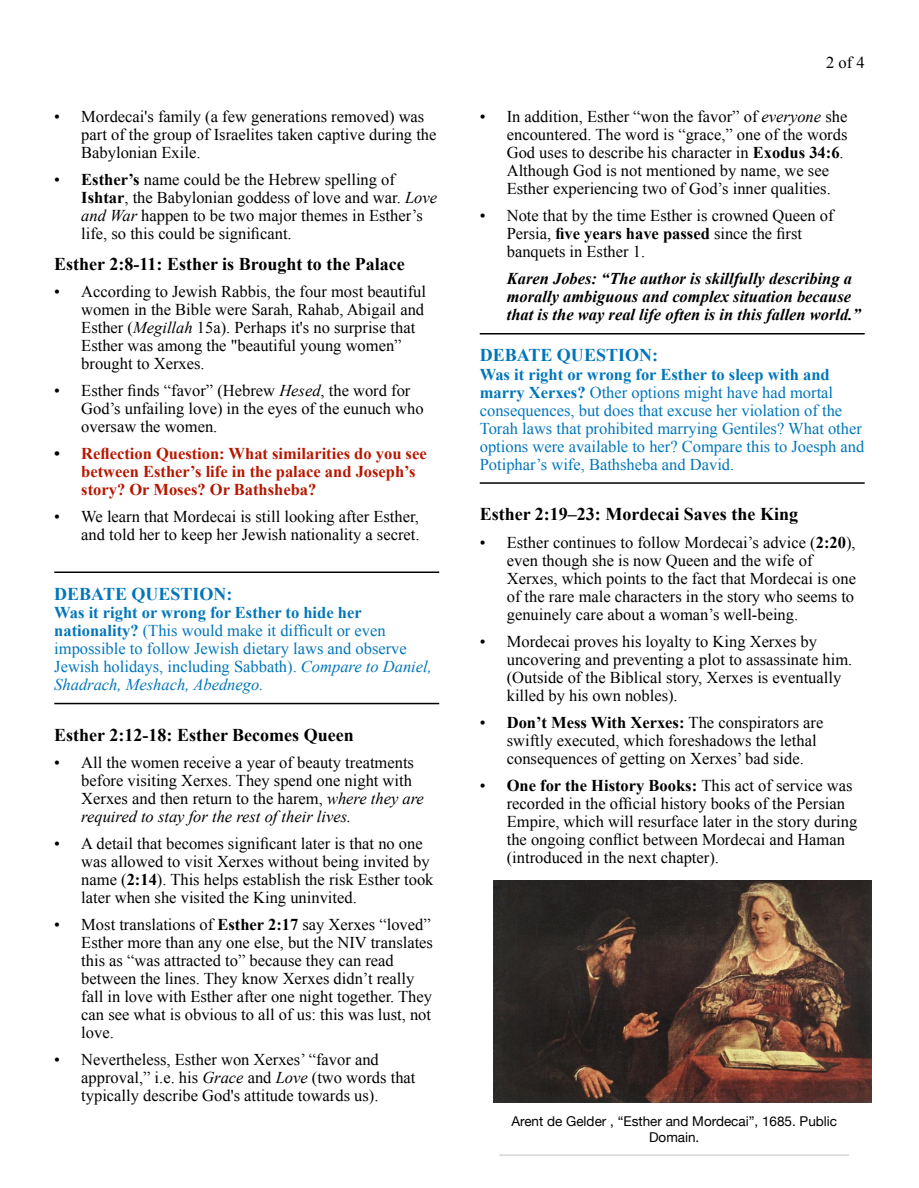
<style>
.page{position:relative;width:919px;height:1188px;background:#fff}
.page>*{position:absolute;margin:0;border:0;box-sizing:border-box;transform-origin:0 0}
.t1{font:700 18px "Times New Roman";color:#000}
.t2{font:700 18px "Times New Roman";color:#0076ba}
.t3{font:16.5px/18px "Times New Roman";color:#000}
.t4{font:16.5px/18px "Times New Roman";color:#0076ba}
.t5{font:italic 700 16.5px/18px "Times New Roman";color:#000}
.t6{font:700 16.5px/18px "Times New Roman";color:#b51700}
.t7{font:13.5px/16.5px "Helvetica Neue";color:#000;text-align:center}
.s1{font-weight:700}
.s2{font-style:italic}
.s3{color:#000}
</style>
<div class="page">
<hr style="left:499px;top:1154px;width:350px;height:1px;background:#d5d5d5">
<hr style="left:54px;top:572px;width:385px;height:1px;background:#000">
<hr style="left:54px;top:703px;width:385px;height:1px;background:#000">
<hr style="left:480px;top:333px;width:384px;height:1px;background:#000">
<hr style="left:480px;top:482px;width:384px;height:2px;background:#000">
<img style="left:493px;top:881px;width:378px;height:221px">
<p class="t3" style="left:81px;top:109px;width:357px;text-indent:-27px">• Mordecai's family (a few generations removed) was part of the group of Israelites taken captive during the<br>Babylonian Exile.</p>
<p class="t3" style="left:81px;top:172px;width:357px;text-indent:-27px">• <span class="s1">Esther’s</span> name could be the Hebrew spelling of <span class="s1">Ishtar</span>, the Babylonian goddess of love and war. <span class="s2">Love and War</span> happen to be two major themes in Esther’s life, so this could be significant.</p>
<p class="t1" style="left:54px;top:258px;width:352px">Esther 2:8-11: Esther is Brought to the Palace</p>
<p class="t3" style="left:81px;top:284px;width:346px;text-indent:-27px">• According to Jewish Rabbis, the four most beautiful women in the Bible were Sarah, Rahab, Abigail and Esther (<span class="s2">Megillah</span> 15a). Perhaps it's no surprise that Esther was among the "beautiful young women” brought to Xerxes.</p>
<p class="t3" style="left:81px;top:383px;width:344px;text-indent:-27px">• Esther finds “favor” (Hebrew <span class="s2">Hesed</span>, the word for<br>God’s unfailing love) in the eyes of the eunuch who oversaw the women.</p>
<p class="t6" style="left:81px;top:446px;width:347px;text-indent:-27px"><span class="s3">•</span> Reflection Question: What similarities do you see between Esther’s life in the palace and Joseph’s story? Or Moses? Or Bathsheba?</p>
<p class="t3" style="left:54px;top:509px;width:367px;text-align:right">• We learn that Mordecai is still looking after Esther, and told her to keep her Jewish nationality a secret.</p>
<p class="t2" style="left:54px;top:588px;width:180px">DEBATE QUESTION:</p>
<p class="t4" style="left:54px;top:605px;width:379px"><span class="s1">Was it right or wrong for Esther to hide her nationality?</span> (This would make it difficult or even impossible to follow Jewish dietary laws and observe Jewish holidays, including Sabbath). <span class="s2">Compare to Daniel, Shadrach, Meshach, Abednego.</span></p>
<p class="t1" style="left:54px;top:729px;width:301px">Esther 2:12-18: Esther Becomes Queen</p>
<p class="t3" style="left:81px;top:755px;width:344px;text-indent:-27px">• All the women receive a year of beauty treatments before visiting Xerxes. They spend one night with Xerxes and then return to the harem, <span class="s2">where they are required to stay for the rest of their lives.</span></p>
<p class="t3" style="left:81px;top:836px;width:354px;text-indent:-27px">• A detail that becomes significant later is that no one was allowed to visit Xerxes without being invited by name (<span class="s1">2:14</span>). This helps establish the risk Esther took later when she visited the King uninvited.</p>
<p class="t3" style="left:81px;top:917px;width:353px;text-indent:-27px">• Most translations of <span class="s1">Esther 2:17</span> say Xerxes “loved” Esther more than any one else, but the NIV translates this as “was attracted to” because they can read between the lines. They know Xerxes didn’t really fall in love with Esther after one night together. They can see what is obvious to all of us: this was lust, not love.</p>
<p class="t3" style="left:81px;top:1052px;width:336px;text-indent:-27px">• Nevertheless, Esther won Xerxes’ “favor and approval,” i.e. his <span class="s2">Grace</span> and <span class="s2">Love</span> (two words that typically describe God's attitude towards us).</p>
<p class="t3" style="left:826px;top:55px;width:40px">2 of4</p>
<p class="t3" style="left:507px;top:109px;width:342px;text-indent:-27px">• In addition, Esther “won the favor” of <span class="s2">everyone</span> she encountered. The word is “grace,” one of the words God uses to describe his character in <span class="s1">Exodus 34:6</span>.<br>Although God is not mentioned by name, we see Esther experiencing two of God’s inner qualities.</p>
<p class="t3" style="left:507px;top:208px;width:328px;text-indent:-27px">• Note that by the time Esther is crowned Queen of<br>Persia, <span class="s1">five years have passed</span> since the first banquets in Esther 1.</p>
<p class="t5" style="left:507px;top:271px;width:355px">Karen Jobes: “The author is skillfully describing a morally ambiguous and complex situation because that is the way real life often is in this fallen world.”</p>
<p class="t2" style="left:480px;top:349px;width:180px">DEBATE QUESTION:</p>
<p class="t4" style="left:480px;top:367px;width:386px"><span class="s1">Was it right or wrong for Esther to sleep with and marry Xerxes?</span> Other options might have had mortal consequences, but does that excuse her violation of the Torah laws that prohibited marrying Gentiles? What other options were available to her? Compare this to Joesph and Potiphar’s wife, Bathsheba and David.</p>
<p class="t1" style="left:480px;top:508px;width:320px">Esther 2:19–23: Mordecai Saves the King</p>
<p class="t3" style="left:507px;top:535px;width:351px;text-indent:-27px">• Esther continues to follow Mordecai’s advice (<span class="s1">2:20</span>), even though she is now Queen and the wife of Xerxes, which points to the fact that Mordecai is one of the rare male characters in the story who seems to genuinely care about a woman’s well-being.</p>
<p class="t3" style="left:507px;top:634px;width:347px;text-indent:-27px">• Mordecai proves his loyalty to King Xerxes by uncovering and preventing a plot to assassinate him. (Outside of the Biblical story, Xerxes is eventually killed by his own nobles).</p>
<p class="t3" style="left:507px;top:715px;width:318px;text-indent:-27px">• <span class="s1">Don’t Mess With Xerxes:</span> The conspirators are swiftly executed, which foreshadows the lethal consequences of getting on Xerxes’ bad side.</p>
<p class="t3" style="left:507px;top:778px;width:352px;text-indent:-27px">• <span class="s1">One for the History Books:</span> This act of service was recorded in the official history books of the Persian Empire, which will resurface later in the story during the ongoing conflict between Mordecai and Haman (introduced in the next chapter).</p>
<p class="t7" style="left:511px;top:1113px;width:327px">Arent de Gelder , “Esther and Mordecai”, 1685. Public<br>Domain.</p>
</div>
